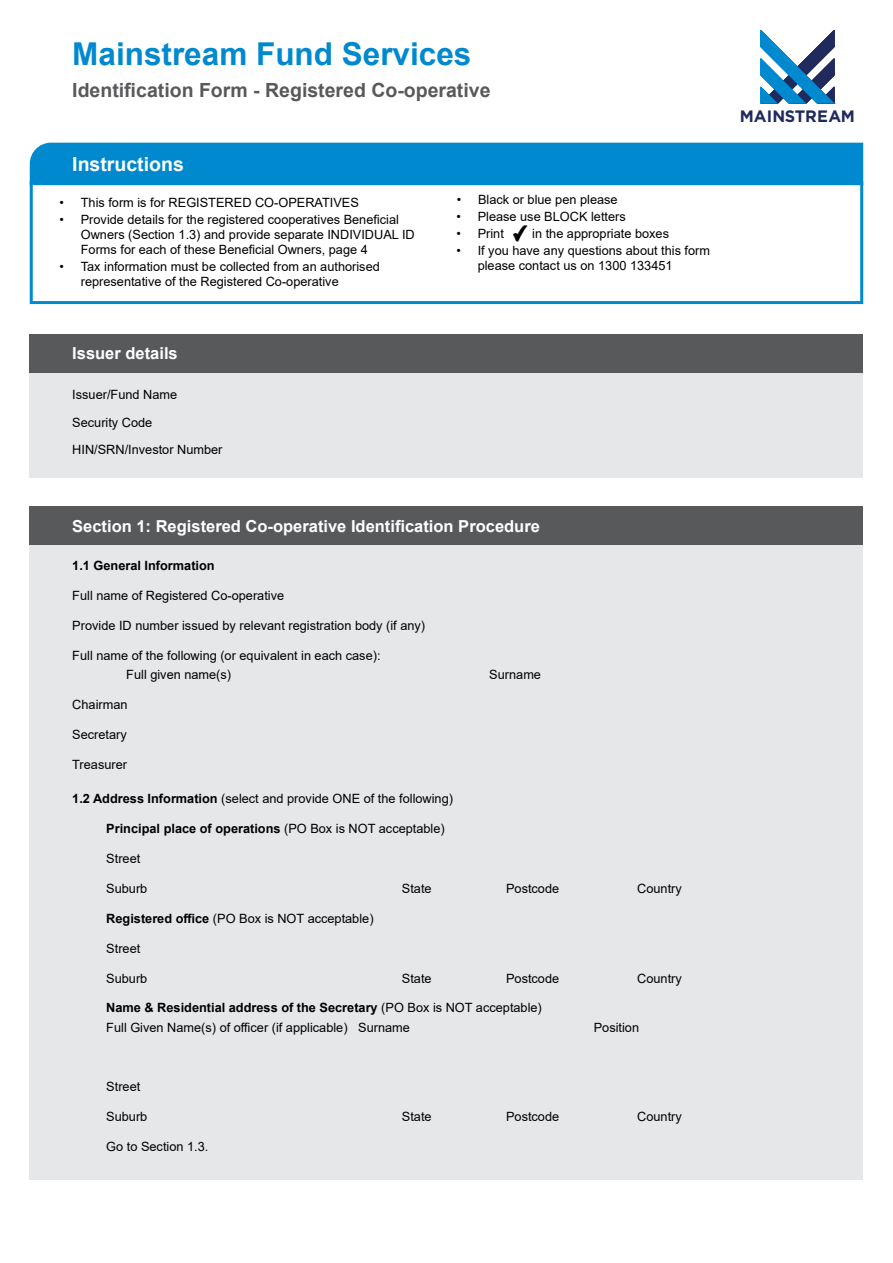
<style>
.page{position:relative;width:893px;height:1263px;background:#fff}
.page>*{position:absolute;margin:0;border:0;box-sizing:border-box;transform-origin:0 0}
.t1{font:700 31.5px "Arial";color:#0089cf}
.Heading_1{font:700 19.5px "Arial";color:#58595b}
.t2{font:700 19.5px "Arial";color:#fff}
.Heading_2_Reverse{font:700 16.5px "Arial";color:#fff}
.t3{font:700 16.5px "Gotham";letter-spacing:-.005em;color:#202a5d}
.Field{font:12.75px/15px "Arial";color:#000}
.Field-2{font:700 12.75px "Arial";color:#000}
.s1{font-weight:700}
.s2{font-weight:400}
</style>
<div class="page">
<div style="left:30px;top:537px;width:833px;height:643px;background:#e6e7e8"></div>
<div style="left:30px;top:143px;width:833px;height:38px;background:#0089cf"></div>
<div style="left:30px;top:181px;width:833px;height:123px;border:3px solid #0089cf"></div>
<svg style="left:760px;top:30px;width:75px;height:74px"></svg>
<img style="left:512px;top:226px;width:15px;height:15px">
<div style="left:30px;top:507px;width:833px;height:38px;background:#58595b"></div>
<div style="left:30px;top:373px;width:833px;height:105px;background:#e6e7e8"></div>
<div style="left:30px;top:334px;width:833px;height:39px;background:#58595b"></div>
<p class="t1" style="left:72px;top:31px;width:401px">Mainstream Fund Services</p>
<p class="Heading_1" style="left:72px;top:76px;width:420px">Identification Form - Registered Co-operative</p>
<p class="t2" style="left:72px;top:150px;width:113px">Instructions</p>
<p class="Field" style="left:60px;top:195px;width:301px">• This form is for REGISTERED CO-OPERATIVES</p>
<p class="Field" style="left:81px;top:212px;width:336px;text-indent:-21px">• Provide details for the registered cooperatives Beneficial<br>Owners (Section 1.3) and provide separate INDIVIDUAL ID<br>Forms for each of these Beneficial Owners, page 4</p>
<p class="Field" style="left:81px;top:259px;width:301px;text-indent:-21px">• Tax information must be collected from an authorised representative of the Registered Co-operative</p>
<p class="Heading_2_Reverse" style="left:72px;top:342px;width:107px">Issuer details</p>
<p class="Field" style="left:72px;top:387px;width:106px">Issuer/Fund Name</p>
<p class="Field" style="left:72px;top:414px;width:82px">Security Code</p>
<p class="Field" style="left:72px;top:442px;width:152px">HIN/SRN/Investor Number</p>
<p class="Field" style="left:457px;top:192px;width:162px">• Black or blue pen please</p>
<p class="Field" style="left:456px;top:209px;width:171px">• Please use BLOCK letters</p>
<p class="Field" style="left:456px;top:226px;width:49px">• Print</p>
<p class="Field" style="left:532px;top:226px;width:138px">in the appropriate boxes</p>
<p class="Field" style="left:478px;top:243px;width:234px;text-indent:-21px">• If you have any questions about this form please contact us on 1300 133451</p>
<p class="Heading_2_Reverse" style="left:72px;top:514px;width:469px">Section 1: Registered Co-operative Identification Procedure</p>
<p class="Field-2" style="left:72px;top:557px;width:144px">1.1 General Information</p>
<p class="Field" style="left:72px;top:588px;width:213px">Full name of Registered Co-operative</p>
<p class="Field" style="left:72px;top:618px;width:354px">Provide ID number issued by relevant registration body (if any)</p>
<p class="Field" style="left:72px;top:648px;width:310px">Full name of the following (or equivalent in each case):</p>
<p class="Field" style="left:126px;top:667px;width:106px">Full given name(s)</p>
<p class="Field" style="left:489px;top:667px;width:53px">Surname</p>
<p class="Field" style="left:72px;top:697px;width:57px">Chairman</p>
<p class="Field" style="left:72px;top:727px;width:56px">Secretary</p>
<p class="Field" style="left:72px;top:757px;width:56px">Treasurer</p>
<p class="Field" style="left:72px;top:791px;width:382px"><span class="s1">1.2 Address Information</span> (select and provide ONE of the following)</p>
<p class="Field-2" style="left:106px;top:820px;width:340px">Principal place of operations <span class="s2">(PO Box is NOT acceptable)</span></p>
<p class="Field" style="left:106px;top:851px;width:36px">Street</p>
<p class="Field" style="left:106px;top:881px;width:43px">Suburb</p>
<p class="Field" style="left:402px;top:881px;width:31px">State</p>
<p class="Field" style="left:506px;top:881px;width:55px">Postcode</p>
<p class="Field" style="left:637px;top:881px;width:46px">Country</p>
<p class="Field" style="left:106px;top:911px;width:269px"><span class="s1">Registered office</span> (PO Box is NOT acceptable)</p>
<p class="Field" style="left:106px;top:941px;width:36px">Street</p>
<p class="Field" style="left:106px;top:970px;width:43px">Suburb</p>
<p class="Field" style="left:402px;top:970px;width:31px">State</p>
<p class="Field" style="left:506px;top:970px;width:55px">Postcode</p>
<p class="Field" style="left:637px;top:970px;width:46px">Country</p>
<p class="Field-2" style="left:106px;top:999px;width:437px">Name &amp; Residential address of the Secretary <span class="s2">(PO Box is NOT acceptable)</span></p>
<p class="Field" style="left:106px;top:1020px;width:305px">Full Given Name(s) of officer (if applicable) Surname</p>
<p class="Field" style="left:594px;top:1020px;width:47px">Position</p>
<p class="Field" style="left:106px;top:1079px;width:36px">Street</p>
<p class="Field" style="left:106px;top:1109px;width:43px">Suburb</p>
<p class="Field" style="left:402px;top:1109px;width:31px">State</p>
<p class="Field" style="left:506px;top:1109px;width:55px">Postcode</p>
<p class="Field" style="left:637px;top:1109px;width:46px">Country</p>
<p class="Field" style="left:106px;top:1139px;width:104px">Go to Section 1.3.</p>
<p class="t3" style="left:740px;top:106px;width:117px">MAINSTREAM</p>
</div>
